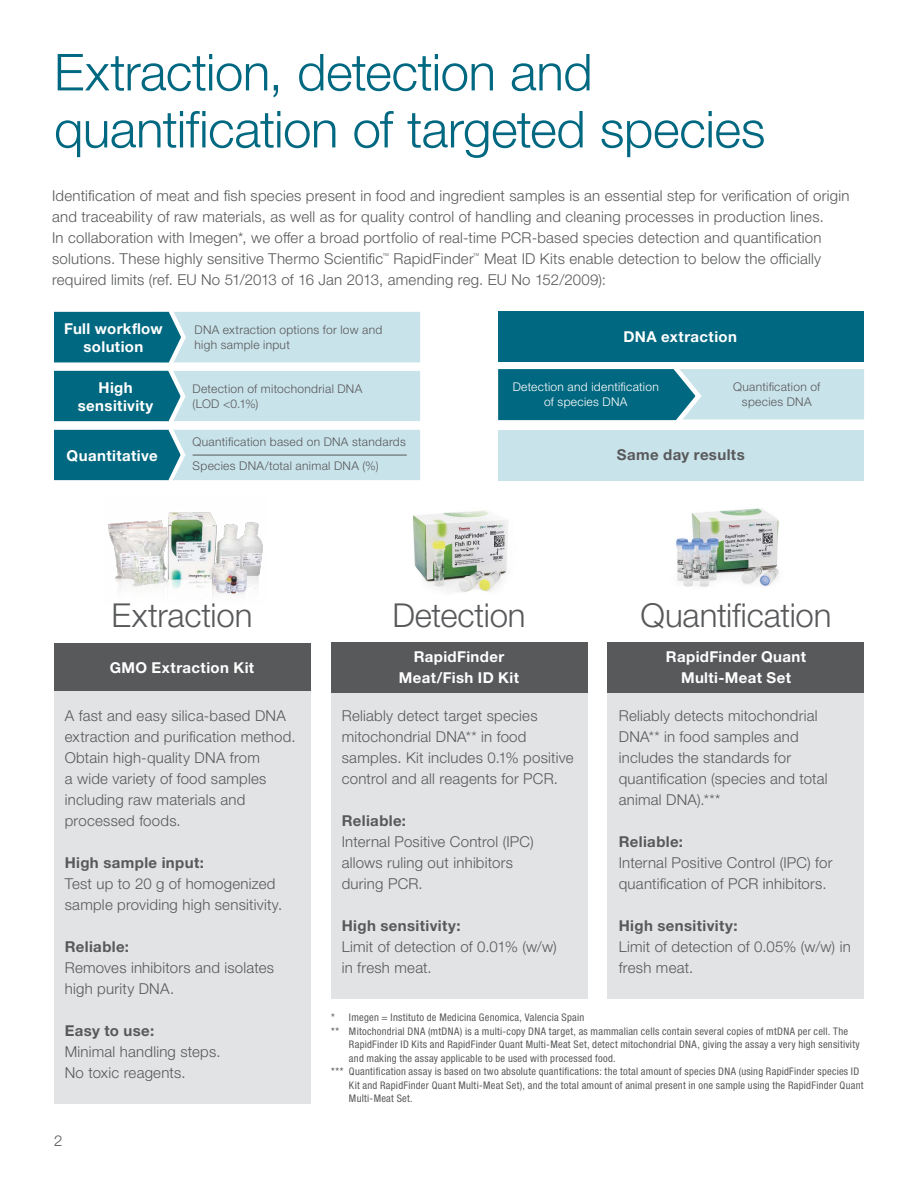
<style>
.page{position:relative;width:918px;height:1188px;background:#fff}
.page>*{position:absolute;margin:0;border:0;box-sizing:border-box;transform-origin:0 0}
.t1{font:300 51px/57px "Helvetica Neue LTW1 G";letter-spacing:-.01em;color:#006880}
.t2{font:300 33px "Helvetica Neue LTW1 G";letter-spacing:-.005em;color:#58595b}
.t3{font:300 15px/21px "Helvetica Neue LTW1 G";letter-spacing:.015em;color:#58595b}
.t4{font:700 15px/21px "Helvetica Neue LTW1 G";letter-spacing:.025em;color:#fff;text-align:center}
.t5{font:700 15px "Helvetica Neue LTW1 G";letter-spacing:.025em;color:#58595b}
.t6{font:300 12px/15px "Helvetica Neue LTW1 G";letter-spacing:.025em;color:#58595b}
.t7{font:300 12px/15px "Helvetica Neue LTW1 G";letter-spacing:.025em;color:#fff;text-align:center}
.t8{font:condensed 10.5px "Helvetica Neue LTW1 G";letter-spacing:.025em;color:#58595b}
.t9{font:300 6.75px "Helvetica Neue LTW1 G";color:#58595b}
</style>
<div class="page">
<div style="left:54px;top:684px;width:256px;height:420px;background:#e2e3e4"></div>
<div style="left:331px;top:684px;width:256px;height:315px;background:#e2e3e4"></div>
<div style="left:608px;top:684px;width:256px;height:315px;background:#e2e3e4"></div>
<div style="left:608px;top:642px;width:256px;height:50px;background:#58595b"></div>
<div style="left:331px;top:642px;width:256px;height:50px;background:#58595b"></div>
<div style="left:54px;top:644px;width:256px;height:47px;background:#58595b"></div>
<img style="left:108px;top:512px;width:155px;height:86px">
<img style="left:412px;top:510px;width:96px;height:82px">
<img style="left:676px;top:508px;width:103px;height:79px">
<div style="left:498px;top:312px;width:366px;height:50px;background:#006880"></div>
<svg style="left:498px;top:369px;width:366px;height:52px;background:#66a6b5"></svg>
<div style="left:498px;top:430px;width:366px;height:50px;background:#c9e3ea"></div>
<svg style="left:54px;top:311px;width:366px;height:170px;background:#93c1cc"></svg>
<hr style="left:193px;top:455px;width:214px;height:1px;background:#58595b">
<h1 class="t1" style="left:54px;top:44px;width:713px">Extraction, detection and quantification of targeted species</h1>
<p class="t3" style="left:52px;top:185px;width:799px">Identification of meat and fish species present in food and ingredient samples is an essential step for verification of origin and traceability of raw materials, as well as for quality control of handling and cleaning processes in production lines.<br>In collaboration with Imegen*, we offer a broad portfolio of real-time PCR-based species detection and quantification solutions. These highly sensitive Thermo Scientific</p>
<p class="t9" style="left:382px;top:251px;width:8px">™</p>
<p class="t3" style="left:393px;top:248px;width:82px">RapidFinder</p>
<p class="t9" style="left:473px;top:251px;width:8px">™</p>
<p class="t3" style="left:52px;top:248px;width:771px;text-indent:432px">Meat ID Kits enable detection to below the officially required limits (ref. EU No 51/2013 of 16 Jan 2013, amending reg. EU No 152/2009):</p>
<p class="t4" style="left:64px;top:319px;width:100px;line-height:18px">Full workflow solution</p>
<p class="t4" style="left:624px;top:326px;width:115px">DNA extraction</p>
<p class="t6" style="left:194px;top:322px;width:189px">DNA extraction options for low and high sample input</p>
<p class="t6" style="left:193px;top:381px;width:171px">Detection of mitochondrial DNA (LOD &lt;0.1%)</p>
<p class="t7" style="left:513px;top:379px;width:148px">Detection and identification of species DNA</p>
<p class="t6" style="left:733px;top:379px;width:89px;text-align:center">Quantification of species DNA</p>
<p class="t6" style="left:193px;top:430px;width:215px;line-height:23.5px">Quantification based on DNA standards<br>Species DNA/total animal DNA (%)</p>
<p class="t4" style="left:78px;top:379px;width:77px;line-height:18px">High sensitivity</p>
<p class="t4" style="left:67px;top:445px;width:92px">Quantitative</p>
<p class="t5" style="left:617px;top:446px;width:129px">Same day results</p>
<h2 class="t2" style="left:112px;top:595px;width:142px">Extraction</h2>
<h2 class="t2" style="left:392px;top:595px;width:135px">Detection</h2>
<h2 class="t2" style="left:640px;top:595px;width:193px">Quantification</h2>
<p class="t4" style="left:110px;top:657px;width:146px">GMO Extraction Kit</p>
<p class="t3" style="left:65px;top:705px;width:232px">A fast and easy silica-based DNA extraction and purification method.<br>Obtain high-quality DNA from<br>a wide variety of food samples including raw materials and processed foods.</p>
<p class="t5" style="left:65px;top:853px;width:141px">High sample input:</p>
<p class="t3" style="left:65px;top:873px;width:219px">Test up to 20 g of homogenized sample providing high sensitivity.</p>
<p class="t5" style="left:65px;top:937px;width:66px">Reliable:</p>
<p class="t3" style="left:65px;top:957px;width:211px">Removes inhibitors and isolates high purity DNA.</p>
<p class="t5" style="left:65px;top:1021px;width:91px">Easy to use:</p>
<p class="t3" style="left:65px;top:1041px;width:157px">Minimal handling steps.<br>No toxic reagents.</p>
<p class="t3" style="left:54px;top:1130px;width:10px">2</p>
<p class="t4" style="left:399px;top:646px;width:122px">RapidFinder<br>Meat/Fish ID Kit</p>
<p class="t3" style="left:342px;top:705px;width:233px">Reliably detect target species mitochondrial DNA** in food samples. Kit includes 0.1% positive control and all reagents for PCR.</p>
<p class="t5" style="left:342px;top:811px;width:66px">Reliable:</p>
<p class="t3" style="left:342px;top:831px;width:193px">Internal Positive Control (IPC) allows ruling out inhibitors during PCR.</p>
<p class="t5" style="left:342px;top:916px;width:120px">High sensitivity:</p>
<p class="t3" style="left:342px;top:936px;width:217px">Limit of detection of 0.01% (w/w) in fresh meat.</p>
<p class="t4" style="left:666px;top:646px;width:142px">RapidFinder Quant<br>Multi-Meat Set</p>
<p class="t3" style="left:619px;top:705px;width:210px">Reliably detects mitochondrial<br>DNA** in food samples and includes the standards for quantification (species and total animal DNA).***</p>
<p class="t5" style="left:619px;top:832px;width:66px">Reliable:</p>
<p class="t3" style="left:619px;top:852px;width:215px">Internal Positive Control (IPC) for quantification of PCR inhibitors.</p>
<p class="t5" style="left:619px;top:916px;width:120px">High sensitivity:</p>
<p class="t3" style="left:619px;top:936px;width:233px">Limit of detection of 0.05% (w/w) in fresh meat.</p>
<p class="t8" style="left:331px;top:1011px;width:255px">* Imegen = Instituto de Medicina Genomica, Valencia Spain</p>
<p class="t8" style="left:331px;top:1025px;width:519px">** Mitochondrial DNA (mtDNA) is a multi-copy DNA target, as mammalian cells contain several copies of mtDNA per cell. The</p>
<p class="t8" style="left:349px;top:1038px;width:512px">RapidFinder ID Kits and RapidFinder Quant Multi-Meat Set, detect mitochondrial DNA, giving the assay a very high sensitivity</p>
<p class="t8" style="left:349px;top:1052px;width:268px">and making the assay applicable to be used with processed food.</p>
<p class="t8" style="left:331px;top:1065px;width:530px">*** Quantification assay is based on two absolute quantifications: the total amount of species DNA (using RapidFinder species ID</p>
<p class="t8" style="left:349px;top:1079px;width:516px">Kit and RapidFinder Quant Multi-Meat Set), and the total amount of animal present in one sample using the RapidFinder Quant</p>
<p class="t8" style="left:349px;top:1092px;width:65px">Multi-Meat Set.</p>
</div>
